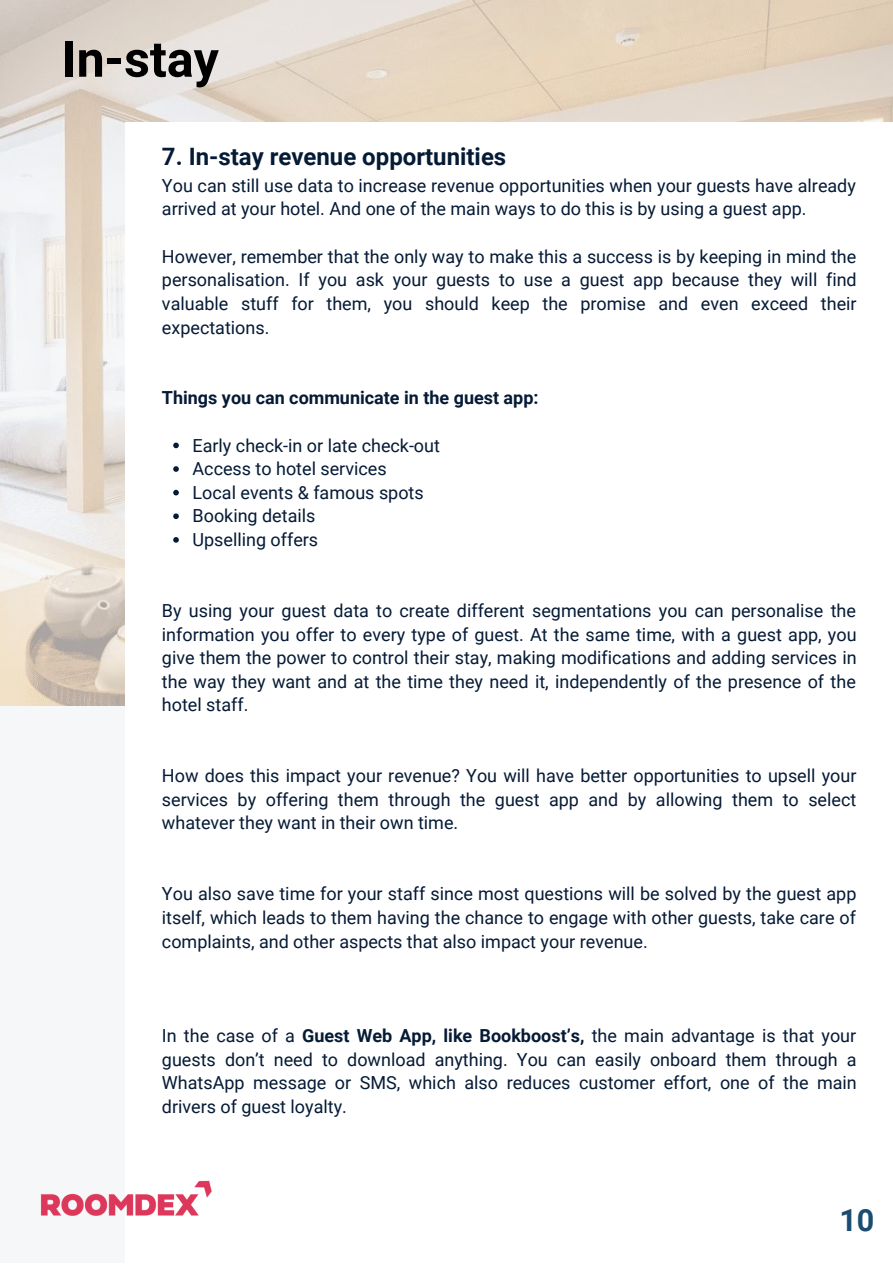
<style>
.page{position:relative;width:893px;height:1264px;background:#fff}
.page>*{position:absolute;margin:0;border:0;box-sizing:border-box;transform-origin:0 0}
.t1{font:700 50.1px "Roboto";color:#000}
.t2{font:700 30.6px "Roboto";color:#1c4d71}
.t3{font:700 24px "Roboto";color:#051a35}
.t4{font:18px/23.5px "Roboto";color:#051a35;text-align:justify}
.t5{font:700 18px "Roboto";color:#051a35}
.s1{font-weight:700}
</style>
<div class="page">
<div style="left:0;top:0;width:892px;height:1262px;background:#f5f7f8"></div>
<img style="left:0;top:0;width:892px;height:705px">
<div style="left:125px;top:123px;width:767px;height:1139px;background:#fff"></div>
<img style="left:40px;top:1180px;width:172px;height:36px">
<svg style="left:173px;top:442px;width:6px;height:6px"></svg>
<svg style="left:173px;top:466px;width:6px;height:6px"></svg>
<svg style="left:173px;top:490px;width:6px;height:5px"></svg>
<svg style="left:173px;top:513px;width:6px;height:6px"></svg>
<svg style="left:173px;top:537px;width:6px;height:5px"></svg>
<p class="t1" style="left:62px;top:30px;width:158px">In-stay</p>
<p class="t3" style="left:162px;top:142px;width:346px">7. In-stay revenue opportunities</p>
<p class="t4" style="left:162px;top:174px;width:695px">You can still use data to increase revenue opportunities when your guests have already arrived at your hotel. And one of the main ways to do this is by using a guest app.</p>
<p class="t4" style="left:162px;top:245px;width:696px">However, remember that the only way to make this a success is by keeping in mind the personalisation. If you ask your guests to use a guest app because they will find valuable stuff for them, you should keep the promise and even exceed their expectations.</p>
<p class="t5" style="left:162px;top:387px;width:378px">Things you can communicate in the guest app:</p>
<p class="t4" style="left:192px;top:433px;width:249px">Early check-in or late check-out</p>
<p class="t4" style="left:192px;top:457px;width:195px">Access to hotel services</p>
<p class="t4" style="left:192px;top:481px;width:233px">Local events &amp; famous spots</p>
<p class="t4" style="left:192px;top:504px;width:124px">Booking details</p>
<p class="t4" style="left:192px;top:528px;width:127px">Upselling offers</p>
<p class="t4" style="left:162px;top:599px;width:696px">By using your guest data to create different segmentations you can personalise the information you offer to every type of guest. At the same time, with a guest app, you give them the power to control their stay, making modifications and adding services in the way they want and at the time they need it, independently of the presence of the hotel staff.</p>
<p class="t4" style="left:162px;top:764px;width:696px">How does this impact your revenue? You will have better opportunities to upsell your services by offering them through the guest app and by allowing them to select whatever they want in their own time.</p>
<p class="t4" style="left:162px;top:882px;width:696px">You also save time for your staff since most questions will be solved by the guest app itself, which leads to them having the chance to engage with other guests, take care of complaints, and other aspects that also impact your revenue.</p>
<p class="t4" style="left:162px;top:1024px;width:696px">In the case of a <span class="s1">Guest Web App, like Bookboost’s,</span> the main advantage is that your guests don’t need to download anything. You can easily onboard them through a WhatsApp message or SMS, which also reduces customer effort, one of the main drivers of guest loyalty.</p>
<p class="t2" style="left:839px;top:1202px;width:37px">10</p>
</div>
